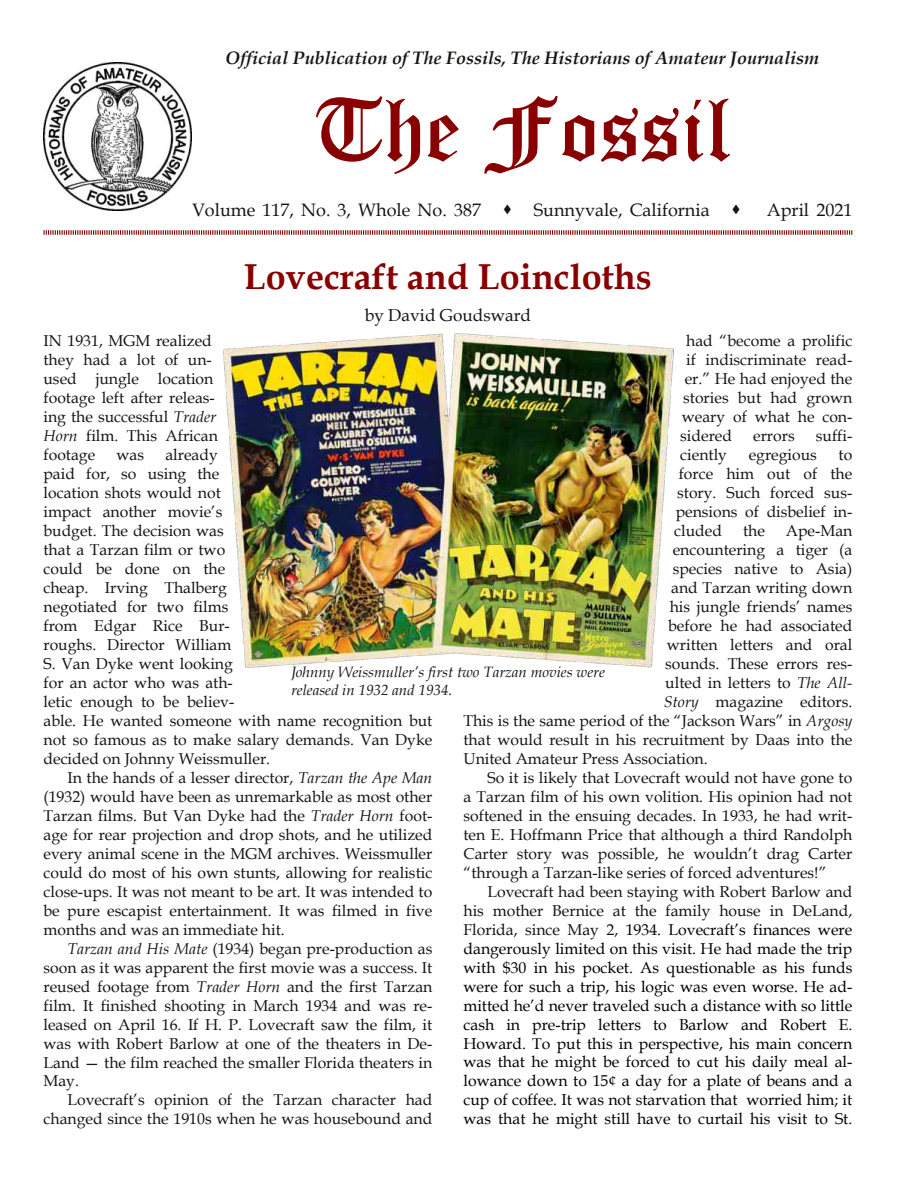
<style>
.page{position:relative;width:918px;height:1188px;background:#fff}
.page>*{position:absolute;margin:0;border:0;box-sizing:border-box;transform-origin:0 0}
.t1{font:90px "Old English Text";color:#800}
.t2{font:700 36px "Book Antiqua";color:#800}
.t3{font:italic 700 18px "Book Antiqua";color:#161413}
.t4{font:18px "Book Antiqua";color:#161413}
.t5{font:17.25px "Book Antiqua";color:#161413}
.t6{font:15.75px/19px "Book Antiqua";color:#161413;text-align:justify}
.t7{font:15.75px "Book Antiqua";color:#000}
.t8{font:italic 15px/18.1px "Book Antiqua";color:#161413}
.s1{font-style:italic}
.s2{color:#161413}
</style>
<div class="page">
<img style="left:44px;top:62px;width:148px;height:149px">
<svg style="left:43px;top:230px;width:810px;height:5px;background:#c88c8c"></svg>
<img style="left:224px;top:333px;width:450px;height:335px">
<p class="t3" style="left:225px;top:48px;width:595px">Official Publication of The Fossils, The Historians of Amateur Journalism</p>
<h1 class="t1" style="left:313px;top:84px;width:420px">The Fossil</h1>
<p class="t4" style="left:192px;top:199px;width:551px">Volume 117, No. 3, Whole No. 387 • Sunnyvale, California •</p>
<p class="t4" style="left:767px;top:199px;width:87px">April 2021</p>
<h2 class="t2" style="left:244px;top:255px;width:409px">Lovecraft and Loincloths</h2>
<p class="t5" style="left:365px;top:306px;width:168px">by David Goudsward</p>
<p class="t6" style="left:686px;top:331px;width:168px">had “become a prolific</p>
<p class="t6" style="left:686px;top:350px;width:168px">if indiscriminate read-</p>
<p class="t6" style="left:685px;top:369px;width:169px">er.” He had enjoyed the</p>
<p class="t6" style="left:683px;top:388px;width:171px">stories but had grown</p>
<p class="t6" style="left:682px;top:407px;width:172px">weary of what he con-</p>
<p class="t6" style="left:680px;top:426px;width:53px">sidered</p>
<p class="t6" style="left:753px;top:426px;width:43px">errors</p>
<p class="t6" style="left:816px;top:426px;width:38px">suffi-</p>
<p class="t6" style="left:680px;top:445px;width:48px">ciently</p>
<p class="t6" style="left:749px;top:445px;width:70px">egregious</p>
<p class="t6" style="left:44px;top:331px;width:176px;text-align:left">IN 1931, MGM realized they had a lot of un&shy;used jungle location footage left after releas&shy;ing the successful <span class="s1">Trader<br>Horn</span> film. This African footage</p>
<p class="t6" style="left:44px;top:445px;width:390px;text-align:left;text-indent:122px">already<br>paid for, so using the<br>location shots would not<br>impact another movie’s<br>budget. The decision was<br>that a Tarzan film or two<br>could be done on the<br>cheap. Irving Thalberg<br>negotiated for two films<br>from Edgar Rice Bur-<br>roughs. Director William<br>S. Van Dyke went looking<br>for an actor who was ath-<br>letic enough to be believ-<br>able. He wanted someone with name recognition but not so famous as to make salary demands. Van Dyke decided on Johnny Weissmuller.</p>
<p class="t6" style="left:44px;top:768px;width:390px;text-indent:24px">In the hands of a lesser director, <span class="s1">Tarzan the Ape Man </span>(1932) would have been as unremarkable as most other Tarzan films. But Van Dyke had the <span class="s1">Trader Horn</span> foot&shy;age for rear projection and drop shots, and he utilized every animal scene in the MGM archives. Weissmuller could do most of his own stunts, allowing for realistic close-ups. It was not meant to be art. It was intended to be pure escapist entertainment. It was filmed in five months and was an immediate hit.</p>
<p class="t6" style="left:44px;top:939px;width:390px;text-indent:24px"><span class="s1">Tarzan and His Mate</span> (1934) began pre-production as soon as it was apparent the first movie was a success. It reused footage from <span class="s1">Trader Horn</span> and the first Tarzan film. It finished shooting in March 1934 and was re&shy;leased on April 16. If H. P. Lovecraft saw the film, it was with Robert Barlow at one of the theaters in De-Land — the film reached the smaller Florida theaters in May.</p>
<p class="t6" style="left:44px;top:1091px;width:390px;text-align:right">Lovecraft’s opinion of the Tarzan character had changed since the 1910s when he was housebound and</p>
<p class="t6" style="left:674px;top:445px;width:180px;text-indent:164px">to force him out of the story. Such forced sus&shy;pensions of disbelief in&shy;cluded</p>
<p class="t6" style="left:116px;top:445px;width:29px">was</p>
<p class="t6" style="left:743px;top:521px;width:23px">the</p>
<p class="t6" style="left:786px;top:521px;width:68px">Ape-Man</p>
<p class="t6" style="left:673px;top:540px;width:181px">encountering a tiger (a</p>
<p class="t6" style="left:673px;top:559px;width:181px">species native to Asia)</p>
<p class="t6" style="left:671px;top:578px;width:183px">and Tarzan writing down</p>
<p class="t6" style="left:670px;top:597px;width:184px">his jungle friends’ names</p>
<p class="t6" style="left:668px;top:616px;width:186px">before he had associated</p>
<p class="t6" style="left:667px;top:635px;width:187px">written letters and oral</p>
<p class="t6" style="left:665px;top:654px;width:189px">sounds. These errors res-</p>
<p class="t6" style="left:665px;top:673px;width:189px">ulted in letters to <span class="s1">The All-</span></p>
<p class="t6" style="left:664px;top:692px;width:190px"><span class="s1">Story</span> magazine editors.</p>
<p class="t6" style="left:464px;top:711px;width:390px">This is the same period of the “Jackson Wars” in <span class="s1">Argosy</span></p>
<p class="t6" style="left:464px;top:730px;width:390px">that would result in his recruitment by Daas into the</p>
<p class="t6" style="left:464px;top:749px;width:246px">United Amateur Press Association.</p>
<p class="t6" style="left:488px;top:768px;width:366px">So it is likely that Lovecraft would not have gone to</p>
<p class="t6" style="left:464px;top:787px;width:390px">a Tarzan film of his own volition. His opinion had not</p>
<p class="t6" style="left:464px;top:806px;width:390px">softened in the ensuing decades. In 1933, he had writ-</p>
<p class="t6" style="left:464px;top:825px;width:390px">ten E. Hoffmann Price that although a third Randolph</p>
<p class="t6" style="left:464px;top:844px;width:390px">Carter story was possible, he wouldn’t drag Carter</p>
<p class="t6" style="left:464px;top:863px;width:365px">“through a Tarzan-like series of forced adventures!”</p>
<p class="t6" style="left:488px;top:882px;width:366px">Lovecraft had been staying with Robert Barlow and</p>
<p class="t6" style="left:464px;top:901px;width:390px">his mother Bernice at the family house in DeLand,</p>
<p class="t7" style="left:464px;top:920px;width:390px"><span class="s2">Florida, since May 2,</span> 1934. Lovecraft’s finances were</p>
<p class="t7" style="left:464px;top:939px;width:390px">dangerously limited on this visit. He had made the trip</p>
<p class="t7" style="left:464px;top:958px;width:390px">with $30 in his pocket. As questionable as his funds</p>
<p class="t7" style="left:464px;top:977px;width:390px">were for such a trip, his logic was even worse. He ad-</p>
<p class="t7" style="left:464px;top:996px;width:390px">mitted he’d never traveled such a distance with so little</p>
<p class="t7" style="left:464px;top:1015px;width:390px">cash in pre-trip letters to Barlow and Robert E.</p>
<p class="t7" style="left:464px;top:1034px;width:390px">Howard. To put this in perspective, his main concern</p>
<p class="t7" style="left:464px;top:1053px;width:390px">was that he might be forced to cut his daily meal al-</p>
<p class="t7" style="left:464px;top:1072px;width:390px">lowance down to 15¢ a day for a plate of beans and a</p>
<p class="t7" style="left:464px;top:1091px;width:390px">cup of coffee. It was not starvation that worried him; it</p>
<p class="t7" style="left:464px;top:1110px;width:390px">was that he might still have to curtail his visit to St.</p>
<p class="t8" style="left:291px;top:663px;width:315px">Johnny Weissmuller’s first two Tarzan movies were released in 1932 and 1934.</p>
</div>
